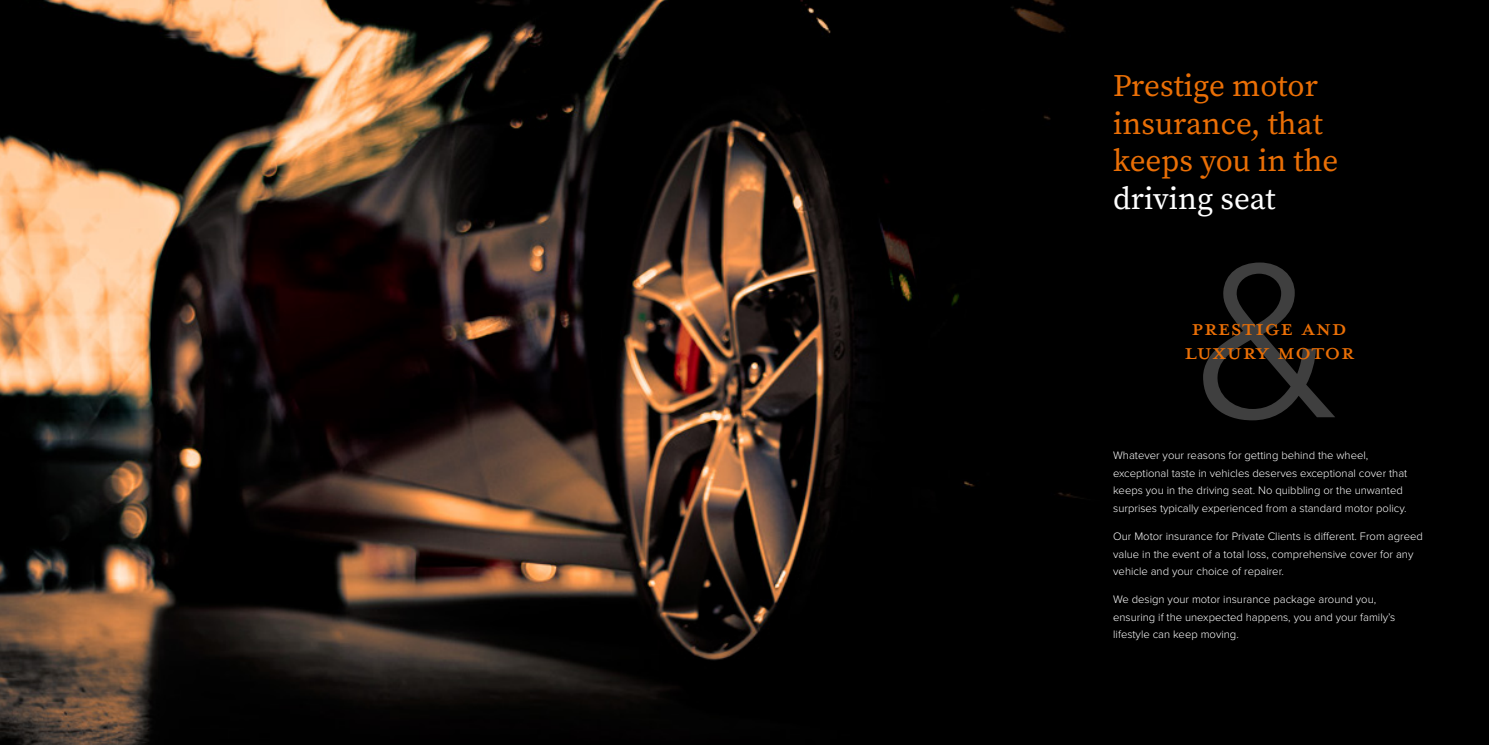
<style>
.page{position:relative;width:1489px;height:745px;background:#fff}
.page>*{position:absolute;margin:0;border:0;box-sizing:border-box;transform-origin:0 0}
.t1{font:32.5px/23.8px "Mrs Eaves All Petite Caps OT";color:#ea6f06}
.t2{font:31.25px/37.5px "Source Serif Variable";color:#ea6f06}
.t3{font:31.25px "Source Serif Variable";color:#fff}
.t4{font:300 11.25px/17.5px "Proxima Nova";color:#fff}
</style>
<div class="page">
<img style="left:0;top:0;width:1488px;height:744px">
<svg style="left:1202px;top:262px;width:133px;height:158px"></svg>
<h2 class="t2" style="left:1113px;top:67px;width:227px">Prestige motor insurance, that keeps you in the</h2>
<h2 class="t3" style="left:1113px;top:177px;width:164px">driving seat</h2>
<h1 class="t1" style="left:1183px;top:315px;width:172px">Prestige and<br>Luxury Motor</h1>
<p class="t4" style="left:1113px;top:446px;width:295px">Whatever your reasons for getting behind the wheel, exceptional taste in vehicles deserves exceptional cover that keeps you in the driving seat. No quibbling or the unwanted surprises typically experienced from a standard motor policy.</p>
<p class="t4" style="left:1113px;top:526px;width:311px">Our Motor insurance for Private Clients is different. From agreed value in the event of a total loss, comprehensive cover for any vehicle and your choice of repairer.</p>
<p class="t4" style="left:1113px;top:590px;width:284px">We design your motor insurance package around you, ensuring if the unexpected happens, you and your family’s lifestyle can keep moving.</p>
</div>
